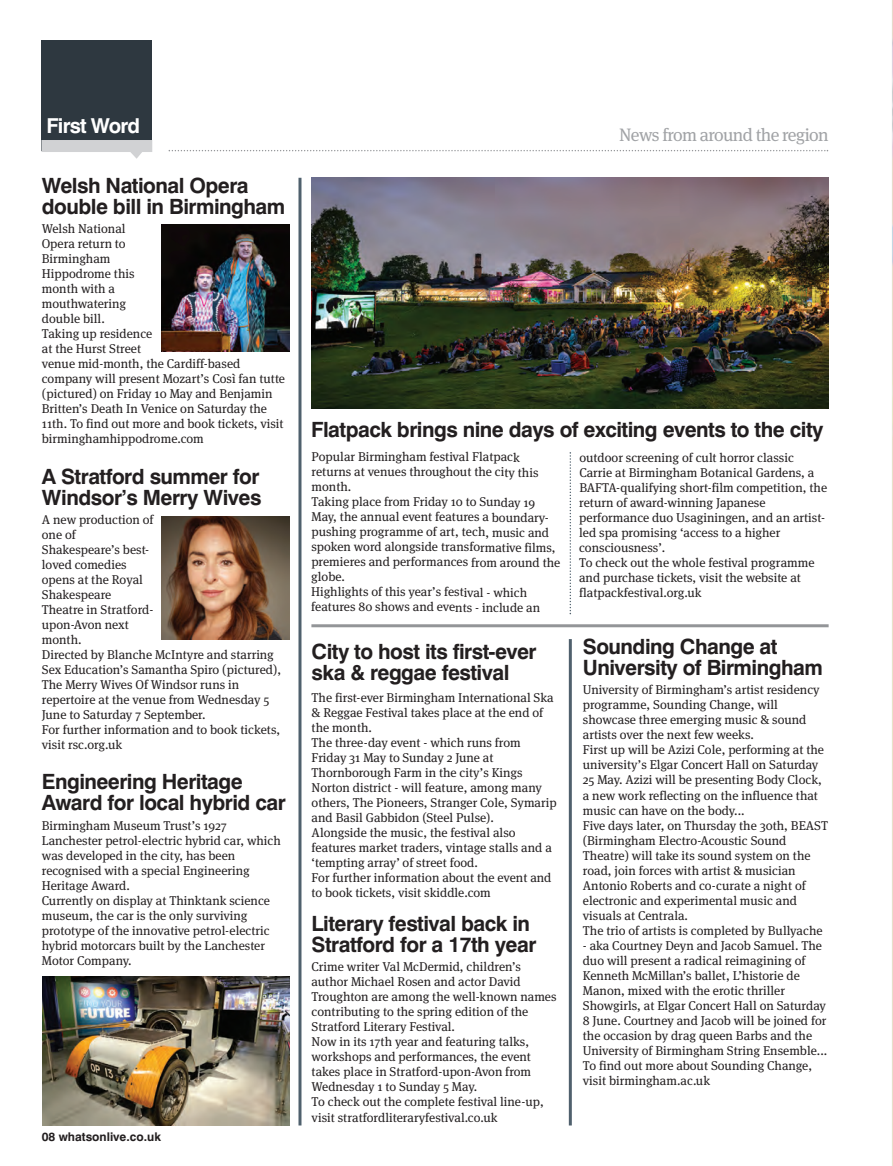
<style>
.page{position:relative;width:893px;height:1166px;background:#fff}
.page>*{position:absolute;margin:0;border:0;box-sizing:border-box;transform-origin:0 0}
.t1{font:700 21px/21px "Swiss 721 BT";letter-spacing:-.025em;color:#231f20}
.t2{font:700 20.55px "Swiss 721 BT";letter-spacing:-.04em;color:#fff}
.t3{font:18px "Meta Serif";letter-spacing:-.035em;color:#a1a3a6}
.t4{font:12.75px/15px "Meta Serif";color:#231f20}
.t5{font:700 12px "Swiss 721 BT";color:#231f20}
</style>
<div class="page">
<hr style="left:311px;top:624px;width:517px;height:3px;background:#939598">
<hr style="left:569px;top:639px;width:3px;height:486px;background:#4f606d">
<hr style="left:298px;top:178px;width:3px;height:947px;background:#4f606d">
<svg style="left:569px;top:452px;width:2px;height:162px"></svg>
<div style="left:41px;top:41px;width:111px;height:109px;background:#2e3840"></div>
<svg style="left:130px;top:152px;width:12px;height:7px"></svg>
<div style="left:41px;top:140px;width:111px;height:12px;background:#d1d2d4"></div>
<svg style="left:169px;top:150px;width:659px;height:1px"></svg>
<img style="left:311px;top:178px;width:518px;height:230px">
<img style="left:162px;top:224px;width:127px;height:127px">
<img style="left:162px;top:516px;width:127px;height:123px">
<img style="left:42px;top:976px;width:247px;height:149px">
<svg style="left:892px;top:0;width:1px;height:1165px"></svg>
<p class="t2" style="left:46px;top:117px;width:95px">First Word</p>
<p class="t1" style="left:42px;top:177px;width:245px">Welsh National Opera double bill in Birmingham</p>
<p class="t4" style="left:42px;top:222px;width:245px">Welsh National<br>Opera return to<br>Birmingham<br>Hippodrome this<br>month with a<br>mouthwatering<br>double bill.<br>Taking up residence<br>at the Hurst Street<br>venue mid-month, the Cardiff-based company will present Mozart’s Così fan tutte (pictured) on Friday 10 May and Benjamin<br>Britten’s Death In Venice on Saturday the<br>11th. To find out more and book tickets, visit birminghamhippodrome.com</p>
<p class="t1" style="left:42px;top:467px;width:221px">A Stratford summer for<br>Windsor’s Merry Wives</p>
<p class="t4" style="left:42px;top:513px;width:241px">A new production of<br>one of<br>Shakespeare’s best-<br>loved comedies<br>opens at the Royal<br>Shakespeare<br>Theatre in Stratford-<br>upon-Avon next<br>month.<br>Directed by Blanche McIntyre and starring<br>Sex Education’s Samantha Spiro (pictured),<br>The Merry Wives Of Windsor runs in repertoire at the venue from Wednesday 5<br>June to Saturday 7 September.<br>For further information and to book tickets, visit rsc.org.uk</p>
<p class="t1" style="left:42px;top:773px;width:245px">Engineering Heritage<br>Award for local hybrid car</p>
<p class="t4" style="left:42px;top:818px;width:240px">Birmingham Museum Trust’s 1927<br>Lanchester petrol-electric hybrid car, which was developed in the city, has been recognised with a special Engineering Heritage Award.<br>Currently on display at Thinktank science museum, the car is the only surviving prototype of the innovative petrol-electric hybrid motorcars built by the Lanchester Motor Company.</p>
<p class="t5" style="left:42px;top:1131px;width:121px">08 whatsonlive.co.uk</p>
<p class="t3" style="left:619px;top:128px;width:211px">News from around the region</p>
<p class="t1" style="left:311px;top:421px;width:514px">Flatpack brings nine days of exciting events to the city</p>
<p class="t4" style="left:311px;top:450px;width:251px">Popular Birmingham festival Flatpack returns at venues throughout the city this month.<br>Taking place from Friday 10 to Sunday 19<br>May, the annual event features a boundary&shy;pushing programme of art, tech, music and spoken word alongside transformative films, premieres and performances from around the globe.<br>Highlights of this year’s festival - which features 80 shows and events - include an</p>
<p class="t4" style="left:579px;top:451px;width:250px">outdoor screening of cult horror classic Carrie at Birmingham Botanical Gardens, a BAFTA-qualifying short-film competition, the return of award-winning Japanese performance duo Usaginingen, and an artist&shy;led spa promising ‘access to a higher consciousness’.<br>To check out the whole festival programme and purchase tickets, visit the website at flatpackfestival.org.uk</p>
<p class="t1" style="left:312px;top:642px;width:227px">City to host its first-ever ska &amp; reggae festival</p>
<p class="t4" style="left:312px;top:690px;width:247px">The first-ever Birmingham International Ska &amp; Reggae Festival takes place at the end of the month.<br>The three-day event - which runs from Friday 31 May to Sunday 2 June at Thornborough Farm in the city’s Kings Norton district - will feature, among many others, The Pioneers, Stranger Cole, Symarip and Basil Gabbidon (Steel Pulse).<br>Alongside the music, the festival also features market traders, vintage stalls and a ‘tempting array’ of street food.<br>For further information about the event and to book tickets, visit skiddle.com</p>
<p class="t1" style="left:312px;top:914px;width:226px">Literary festival back in<br>Stratford for a 17th year</p>
<p class="t4" style="left:312px;top:960px;width:246px">Crime writer Val McDermid, children’s author Michael Rosen and actor David Troughton are among the well-known names contributing to the spring edition of the Stratford Literary Festival.<br>Now in its 17th year and featuring talks, workshops and performances, the event takes place in Stratford-upon-Avon from Wednesday 1 to Sunday 5 May.<br>To check out the complete festival line-up, visit stratfordliteraryfestival.co.uk</p>
<p class="t1" style="left:583px;top:637px;width:241px">Sounding Change at<br>University of Birmingham</p>
<p class="t4" style="left:583px;top:683px;width:247px">University of Birmingham’s artist residency programme, Sounding Change, will showcase three emerging music &amp; sound artists over the next few weeks.<br>First up will be Azizi Cole, performing at the university’s Elgar Concert Hall on Saturday 25 May. Azizi will be presenting Body Clock, a new work reflecting on the influence that music can have on the body...<br>Five days later, on Thursday the 30th, BEAST (Birmingham Electro-Acoustic Sound Theatre) will take its sound system on the road, join forces with artist &amp; musician Antonio Roberts and co-curate a night of electronic and experimental music and visuals at Centrala.<br>The trio of artists is completed by Bullyache</p>
<p class="t4" style="left:583px;top:938px;width:246px">- aka Courtney Deyn and Jacob Samuel. The duo will present a radical reimagining of Kenneth McMillan’s ballet, L’historie de Manon, mixed with the erotic thriller Showgirls, at Elgar Concert Hall on Saturday 8 June. Courtney and Jacob will be joined for the occasion by drag queen Barbs and the University of Birmingham String Ensemble...<br>To find out more about Sounding Change, visit birmingham.ac.uk</p>
</div>
